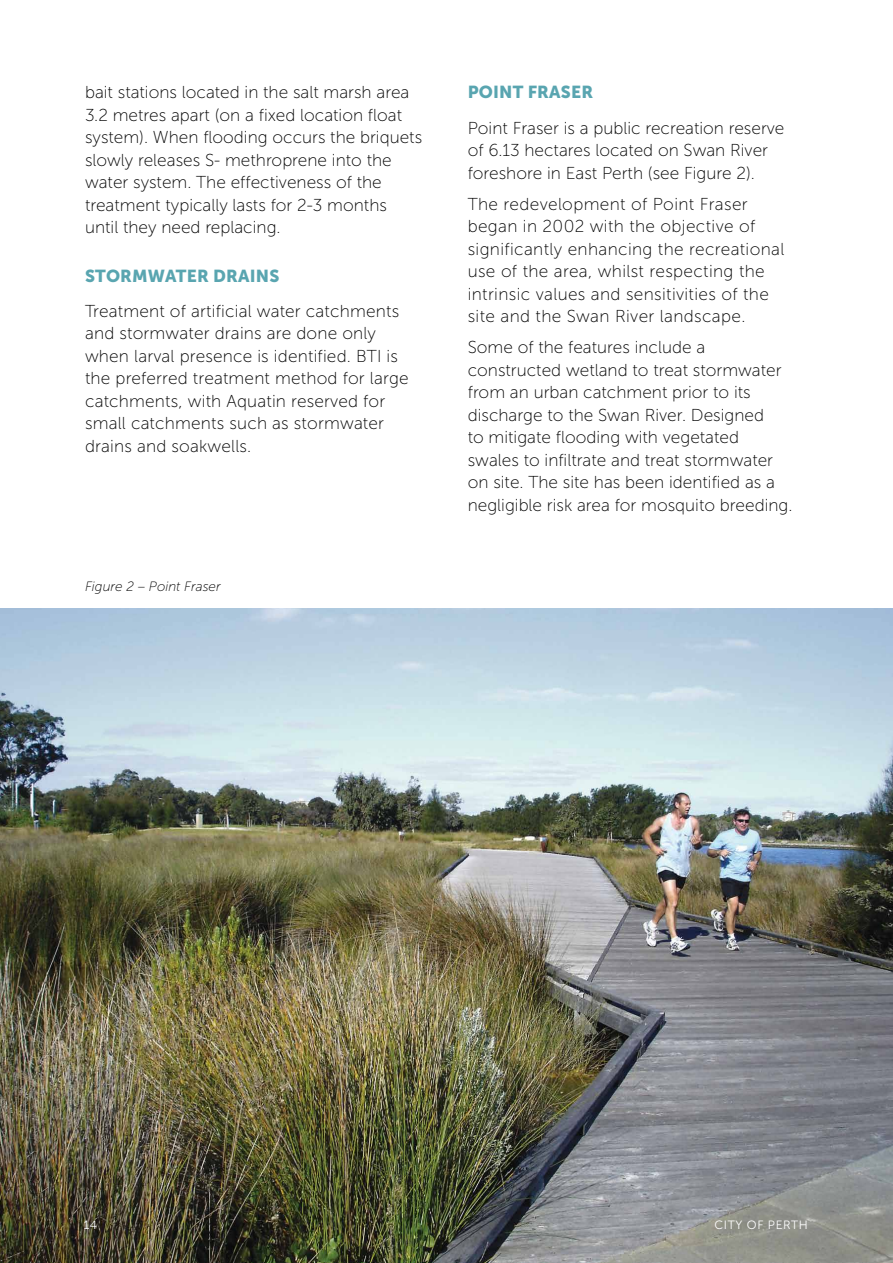
<style>
.page{position:relative;width:893px;height:1263px;background:#fff}
.page>*{position:absolute;margin:0;border:0;box-sizing:border-box;transform-origin:0 0}
.t1{font:17.25px/22.5px "Museo Sans 100";color:#000}
.t2{font:17.25px/22.5px "Museo Sans 100";letter-spacing:.02em;color:#000}
.t3{font:17.25px "Museo Sans 900";letter-spacing:.01em;color:#59a5b0}
.t4{font:italic 13.5px "Museo Sans 100";color:#000}
.t5{font:12px "Museo Sans 300";letter-spacing:.05em;color:#fff}
</style>
<div class="page">
<img style="left:0;top:608px;width:893px;height:655px">
<p class="t1" style="left:85px;top:81px;width:339px">bait stations located in the salt marsh area 3.2 metres apart (on a fixed location float system). When flooding occurs the briquets slowly releases S- methroprene into the water system. The effectiveness of the treatment typically lasts for 2-3 months until they need replacing.</p>
<p class="t3" style="left:85px;top:266px;width:196px">STORMWATER DRAINS</p>
<p class="t1" style="left:85px;top:300px;width:325px">Treatment of artificial water catchments and stormwater drains are done only when larval presence is identified. BTI is the preferred treatment method for large catchments, with Aquatin reserved for small catchments such as stormwater drains and soakwells.</p>
<p class="t4" style="left:85px;top:579px;width:137px">Figure 2 – Point Fraser</p>
<p class="t3" style="left:468px;top:82px;width:127px">POINT FRASER</p>
<p class="t1" style="left:468px;top:117px;width:318px">Point Fraser is a public recreation reserve of 6.13 hectares located on Swan River foreshore in East Perth (see Figure 2).</p>
<p class="t2" style="left:468px;top:193px;width:318px">The redevelopment of Point Fraser began in 2002 with the objective of significantly enhancing the recreational use of the area, whilst respecting the intrinsic values and sensitivities of the site and the Swan River landscape.</p>
<p class="t1" style="left:468px;top:336px;width:326px">Some of the features include a constructed wetland to treat stormwater from an urban catchment prior to its discharge to the Swan River. Designed<br>to mitigate flooding with vegetated swales to infiltrate and treat stormwater on site. The site has been identified as a negligible risk area for mosquito breeding.</p>
<p class="t5" style="left:84px;top:1219px;width:15px">14</p>
<p class="t5" style="left:714px;top:1219px;width:95px">CITY OF PERTH</p>
</div>
